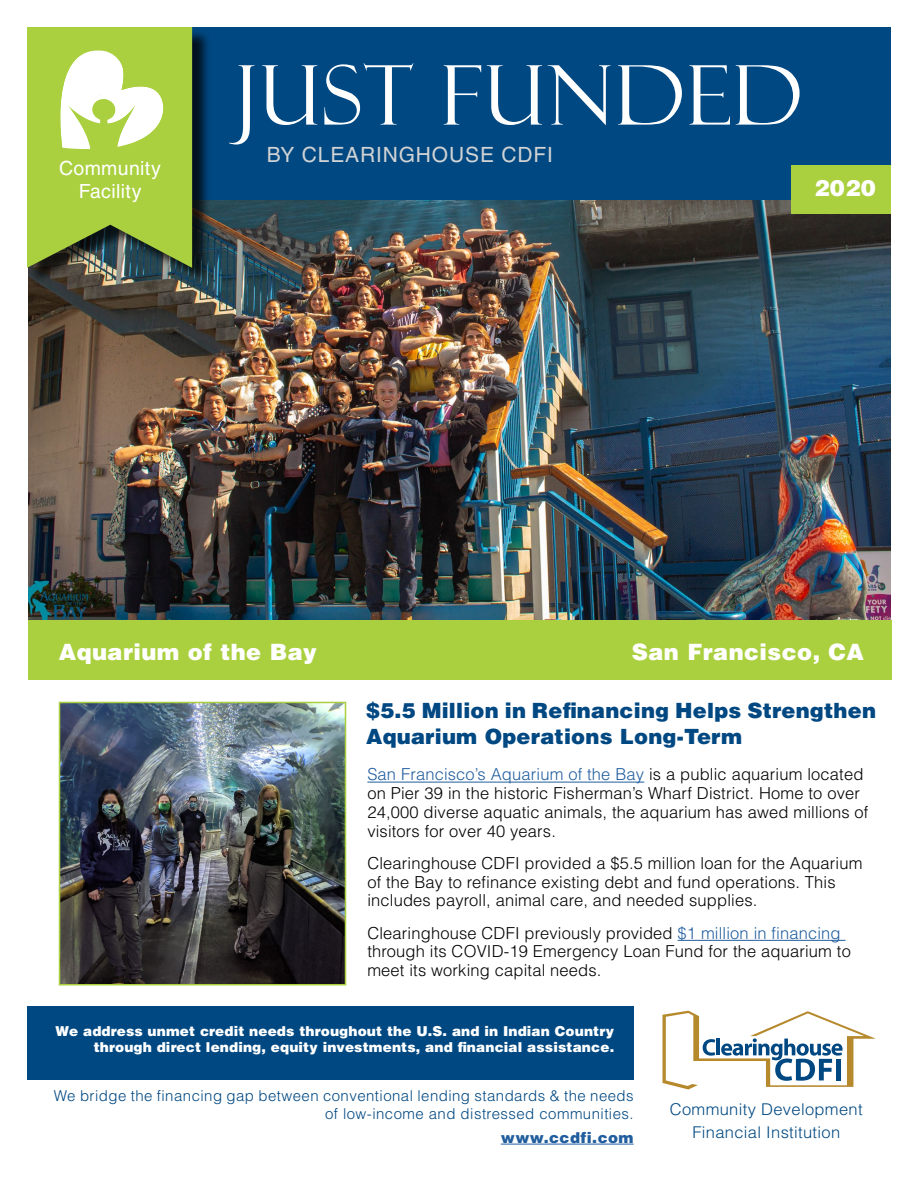
<style>
.page{position:relative;width:918px;height:1188px;background:#fff}
.page>*{position:absolute;margin:0;border:0;box-sizing:border-box;transform-origin:0 0}
.t1{font:82.5px "Felix Titling";letter-spacing:.02em;color:#fff}
.t2{font:900 22.5px "Helvetica LT Std";letter-spacing:.02em;color:#fff}
.t3{font:900 21px/25.2px "Helvetica LT Std";letter-spacing:.01em;color:#004882}
.t4{font:21px "Helvetica LT Std";letter-spacing:.04em;color:#d1d3d4}
.t5{font:19.5px/23.4px "Helvetica LT Std";letter-spacing:.02em;color:#fff;text-align:center}
.t6{font:300 16.5px/18.8px "Helvetica LT Std";letter-spacing:.01em;color:#000}
.t7{font:300 16.2px/22.5px "Helvetica LT Std";letter-spacing:.02em;color:#004882;text-align:center}
.t8{font:300 15px/18px "Helvetica LT Std";letter-spacing:.03em;color:#004882;text-align:right}
.t9{font:900 15px "Helvetica LT Std";letter-spacing:.03em;color:#215e9e}
.t10{font:900 13.65px/16.4px "Helvetica LT Std";letter-spacing:.01em;color:#fff;text-align:right}
.s1{color:#215e9e}
</style>
<div class="page">
<img style="left:28px;top:200px;width:863px;height:421px">
<div style="left:35px;top:28px;width:856px;height:172px;background:#004882"></div>
<div style="left:29px;top:29px;width:182px;height:256px;background:#000;opacity:.75"></div>
<svg style="left:27px;top:27px;width:165px;height:241px"></svg>
<div style="left:28px;top:621px;width:864px;height:59px;background:#aad03f"></div>
<img style="left:62px;top:705px;width:281px;height:278px">
<div style="left:59px;top:702px;width:287px;height:284px;border:2px solid #aad03f"></div>
<div style="left:792px;top:165px;width:99px;height:48px;background:#aad03f"></div>
<hr style="left:367px;top:782px;width:277px;height:1px;background:#215e9e">
<hr style="left:678px;top:940px;width:168px;height:1px;background:#215e9e">
<svg style="left:663px;top:1011px;width:213px;height:78px"></svg>
<hr style="left:501px;top:1144px;width:133px;height:1px;background:#215e9e">
<div style="left:27px;top:1006px;width:607px;height:73px;background:#004882"></div>
<p class="t5" style="left:59px;top:156px;width:103px">Community<br>Facility</p>
<h1 class="t1" style="left:236px;top:48px;width:568px">JUST FUNDED</h1>
<p class="t4" style="left:267px;top:142px;width:288px">BY CLEARINGHOUSE CDFI</p>
<h2 class="t2" style="left:815px;top:173px;width:63px">2020</h2>
<h2 class="t2" style="left:59px;top:637px;width:260px">Aquarium of the Bay</h2>
<h2 class="t2" style="left:632px;top:637px;width:234px">San Francisco, CA</h2>
<p class="t3" style="left:366px;top:698px;width:511px">$5.5 Million in Refinancing Helps Strengthen<br>Aquarium Operations Long-Term</p>
<p class="t6" style="left:367px;top:765px;width:503px"><span class="s1">San Francisco’s Aquarium of the Bay</span> is a public aquarium located on Pier 39 in the historic Fisherman’s Wharf District. Home to over 24,000 diverse aquatic animals, the aquarium has awed millions of visitors for over 40 years.</p>
<p class="t6" style="left:367px;top:854px;width:497px">Clearinghouse CDFI provided a $5.5 million loan for the Aquarium of the Bay to refinance existing debt and fund operations. This includes payroll, animal care, and needed supplies.</p>
<p class="t6" style="left:367px;top:923px;width:485px">Clearinghouse CDFI previously provided <span class="s1">$1 million in financing </span>through its COVID-19 Emergency Loan Fund for the aquarium to meet its working capital needs.</p>
<p class="t10" style="left:56px;top:1023px;width:560px">We address unmet credit needs throughout the U.S. and in Indian Country through direct lending, equity investments, and financial assistance.</p>
<p class="t8" style="left:54px;top:1086px;width:581px">We bridge the financing gap between conventional lending standards &amp; the needs of low-income and distressed communities.</p>
<p class="t9" style="left:501px;top:1127px;width:134px">www.ccdfi.com</p>
<p class="t7" style="left:670px;top:1098px;width:194px">Community Development<br>Financial Institution</p>
</div>
